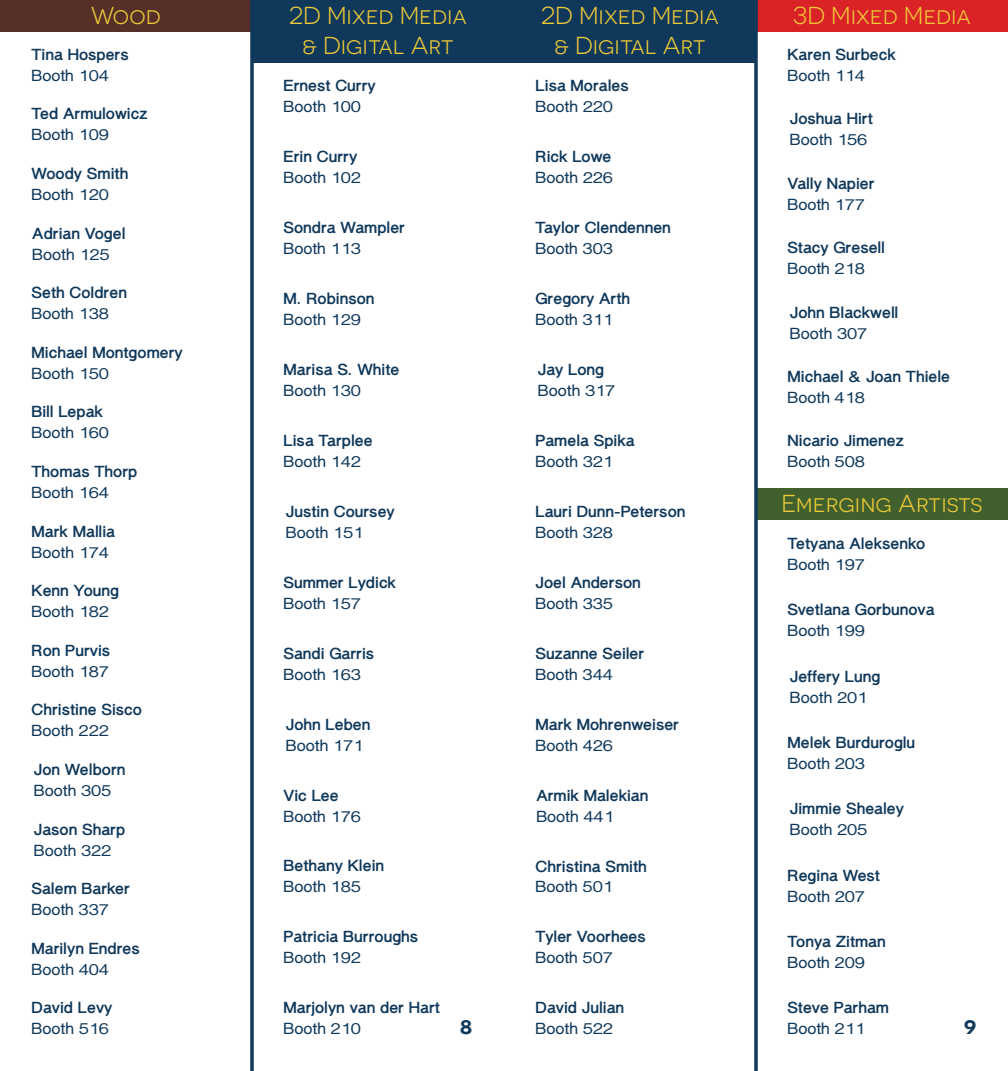
<style>
.page{position:relative;width:1008px;height:1071px;background:#fff}
.page>*{position:absolute;margin:0;border:0;box-sizing:border-box;transform-origin:0 0}
.t1{font:24.5px/29.4px "Novecentosanswide";color:#efca37;text-align:center}
.t2{font:600 24.5px "Novecentosanswide";color:#0f385b}
.t3{font:700 15.75px "Luzaine";color:#0f385b}
.t4{font:15.75px "Luzaine";color:#0f385b}
</style>
<div class="page">
<div style="left:0;top:0;width:252px;height:32px;background:#563028"></div>
<div style="left:252px;top:0;width:252px;height:63px;background:#0f385b"></div>
<svg style="left:250px;top:0;width:4px;height:1071px;background:#2b4f6e"></svg>
<div style="left:504px;top:0;width:252px;height:63px;background:#0f385b"></div>
<div style="left:756px;top:0;width:252px;height:32px;background:#d92327"></div>
<div style="left:756px;top:488px;width:252px;height:32px;background:#42602d"></div>
<svg style="left:754px;top:0;width:4px;height:1071px;background:#2b4f6d"></svg>
<h1 class="t1" style="left:91px;top:0;width:71px">Wood</h1>
<p class="t3" style="left:32px;top:45px;width:99px">Tina Hospers</p>
<p class="t4" style="left:32px;top:66px;width:79px">Booth 104</p>
<p class="t3" style="left:32px;top:105px;width:117px">Ted Armulowicz</p>
<p class="t4" style="left:32px;top:126px;width:79px">Booth 109</p>
<p class="t3" style="left:32px;top:164px;width:98px">Woody Smith</p>
<p class="t4" style="left:32px;top:185px;width:79px">Booth 120</p>
<p class="t3" style="left:32px;top:224px;width:95px">Adrian Vogel</p>
<p class="t4" style="left:32px;top:245px;width:79px">Booth 125</p>
<p class="t3" style="left:32px;top:284px;width:97px">Seth Coldren</p>
<p class="t4" style="left:32px;top:305px;width:79px">Booth 138</p>
<p class="t3" style="left:32px;top:343px;width:153px">Michael Montgomery</p>
<p class="t4" style="left:32px;top:364px;width:79px">Booth 150</p>
<p class="t3" style="left:32px;top:403px;width:73px">Bill Lepak</p>
<p class="t4" style="left:32px;top:424px;width:79px">Booth 160</p>
<p class="t3" style="left:32px;top:462px;width:107px">Thomas Thorp</p>
<p class="t4" style="left:32px;top:483px;width:79px">Booth 164</p>
<p class="t3" style="left:32px;top:522px;width:85px">Mark Mallia</p>
<p class="t4" style="left:32px;top:543px;width:79px">Booth 174</p>
<p class="t3" style="left:32px;top:582px;width:89px">Kenn Young</p>
<p class="t4" style="left:32px;top:603px;width:79px">Booth 182</p>
<p class="t3" style="left:32px;top:641px;width:80px">Ron Purvis</p>
<p class="t4" style="left:32px;top:662px;width:79px">Booth 187</p>
<p class="t3" style="left:32px;top:701px;width:112px">Christine Sisco</p>
<p class="t4" style="left:32px;top:722px;width:79px">Booth 222</p>
<p class="t3" style="left:34px;top:760px;width:93px">Jon Welborn</p>
<p class="t4" style="left:34px;top:781px;width:79px">Booth 305</p>
<p class="t3" style="left:34px;top:820px;width:93px">Jason Sharp</p>
<p class="t4" style="left:34px;top:841px;width:79px">Booth 322</p>
<p class="t3" style="left:32px;top:880px;width:100px">Salem Barker</p>
<p class="t4" style="left:32px;top:901px;width:79px">Booth 337</p>
<p class="t3" style="left:32px;top:939px;width:110px">Marilyn Endres</p>
<p class="t4" style="left:32px;top:960px;width:79px">Booth 404</p>
<p class="t3" style="left:32px;top:999px;width:82px">David Levy</p>
<p class="t4" style="left:32px;top:1020px;width:79px">Booth 516</p>
<h1 class="t1" style="left:793px;top:0;width:180px">3D Mixed Media</h1>
<p class="t3" style="left:788px;top:45px;width:110px">Karen Surbeck</p>
<p class="t4" style="left:788px;top:66px;width:79px">Booth 114</p>
<p class="t3" style="left:790px;top:110px;width:84px">Joshua Hirt</p>
<p class="t4" style="left:790px;top:131px;width:79px">Booth 156</p>
<p class="t3" style="left:787px;top:174px;width:89px">Vally Napier</p>
<p class="t4" style="left:787px;top:195px;width:79px">Booth 177</p>
<p class="t3" style="left:787px;top:238px;width:99px">Stacy Gresell</p>
<p class="t4" style="left:787px;top:260px;width:79px">Booth 218</p>
<p class="t3" style="left:790px;top:303px;width:110px">John Blackwell</p>
<p class="t4" style="left:790px;top:324px;width:79px">Booth 307</p>
<p class="t3" style="left:788px;top:367px;width:164px">Michael &amp; Joan Thiele</p>
<p class="t4" style="left:788px;top:388px;width:79px">Booth 418</p>
<p class="t3" style="left:788px;top:432px;width:118px">Nicario Jimenez</p>
<p class="t4" style="left:788px;top:453px;width:79px">Booth 508</p>
<h1 class="t1" style="left:781px;top:488px;width:203px">Emerging Artists</h1>
<h1 class="t1" style="left:289px;top:1px;width:179px">2D Mixed Media &amp; Digital Art</h1>
<p class="t3" style="left:284px;top:77px;width:94px">Ernest Curry</p>
<p class="t4" style="left:284px;top:98px;width:79px">Booth 100</p>
<p class="t3" style="left:284px;top:148px;width:75px">Erin Curry</p>
<p class="t4" style="left:284px;top:169px;width:79px">Booth 102</p>
<p class="t3" style="left:283px;top:219px;width:123px">Sondra Wampler</p>
<p class="t4" style="left:283px;top:240px;width:79px">Booth 113</p>
<p class="t3" style="left:284px;top:289px;width:92px">M. Robinson</p>
<p class="t4" style="left:284px;top:311px;width:79px">Booth 129</p>
<p class="t3" style="left:284px;top:360px;width:117px">Marisa S. White</p>
<p class="t4" style="left:284px;top:381px;width:79px">Booth 130</p>
<p class="t3" style="left:284px;top:431px;width:91px">Lisa Tarplee</p>
<p class="t4" style="left:284px;top:452px;width:79px">Booth 142</p>
<p class="t3" style="left:286px;top:502px;width:110px">Justin Coursey</p>
<p class="t4" style="left:286px;top:523px;width:79px">Booth 151</p>
<p class="t3" style="left:283px;top:573px;width:114px">Summer Lydick</p>
<p class="t4" style="left:283px;top:594px;width:79px">Booth 157</p>
<p class="t3" style="left:283px;top:644px;width:92px">Sandi Garris</p>
<p class="t4" style="left:283px;top:665px;width:79px">Booth 163</p>
<p class="t3" style="left:286px;top:715px;width:86px">John Leben</p>
<p class="t4" style="left:286px;top:736px;width:79px">Booth 171</p>
<p class="t3" style="left:283px;top:786px;width:57px">Vic Lee</p>
<p class="t4" style="left:283px;top:807px;width:79px">Booth 176</p>
<p class="t3" style="left:284px;top:857px;width:102px">Bethany Klein</p>
<p class="t4" style="left:284px;top:878px;width:79px">Booth 185</p>
<p class="t3" style="left:284px;top:928px;width:136px">Patricia Burroughs</p>
<p class="t4" style="left:284px;top:949px;width:79px">Booth 192</p>
<p class="t3" style="left:284px;top:999px;width:158px">Marjolyn van der Hart</p>
<p class="t4" style="left:284px;top:1020px;width:79px">Booth 210</p>
<h1 class="t1" style="left:541px;top:1px;width:179px">2D Mixed Media &amp; Digital Art</h1>
<p class="t3" style="left:536px;top:77px;width:95px">Lisa Morales</p>
<p class="t4" style="left:536px;top:98px;width:79px">Booth 220</p>
<p class="t3" style="left:536px;top:148px;width:77px">Rick Lowe</p>
<p class="t4" style="left:536px;top:169px;width:79px">Booth 226</p>
<p class="t3" style="left:536px;top:219px;width:137px">Taylor Clendennen</p>
<p class="t4" style="left:536px;top:240px;width:79px">Booth 303</p>
<p class="t3" style="left:536px;top:289px;width:96px">Gregory Arth</p>
<p class="t4" style="left:536px;top:311px;width:79px">Booth 311</p>
<p class="t3" style="left:538px;top:360px;width:68px">Jay Long</p>
<p class="t4" style="left:538px;top:381px;width:79px">Booth 317</p>
<p class="t3" style="left:536px;top:431px;width:100px">Pamela Spika</p>
<p class="t4" style="left:536px;top:452px;width:79px">Booth 321</p>
<p class="t3" style="left:536px;top:502px;width:151px">Lauri Dunn-Peterson</p>
<p class="t4" style="left:536px;top:523px;width:79px">Booth 328</p>
<p class="t3" style="left:788px;top:534px;width:139px">Tetyana Aleksenko</p>
<p class="t4" style="left:788px;top:555px;width:79px">Booth 197</p>
<p class="t3" style="left:788px;top:601px;width:149px">Svetlana Gorbunova</p>
<p class="t4" style="left:788px;top:622px;width:79px">Booth 199</p>
<p class="t3" style="left:790px;top:667px;width:92px">Jeffery Lung</p>
<p class="t4" style="left:790px;top:688px;width:79px">Booth 201</p>
<p class="t3" style="left:788px;top:733px;width:129px">Melek Burduroglu</p>
<p class="t4" style="left:788px;top:754px;width:79px">Booth 203</p>
<p class="t3" style="left:790px;top:800px;width:116px">Jimmie Shealey</p>
<p class="t4" style="left:790px;top:821px;width:79px">Booth 205</p>
<p class="t3" style="left:788px;top:866px;width:94px">Regina West</p>
<p class="t4" style="left:788px;top:887px;width:79px">Booth 207</p>
<p class="t3" style="left:536px;top:573px;width:107px">Joel Anderson</p>
<p class="t4" style="left:536px;top:594px;width:79px">Booth 335</p>
<p class="t3" style="left:536px;top:644px;width:110px">Suzanne Seiler</p>
<p class="t4" style="left:536px;top:665px;width:79px">Booth 344</p>
<p class="t3" style="left:536px;top:715px;width:145px">Mark Mohrenweiser</p>
<p class="t4" style="left:536px;top:736px;width:79px">Booth 426</p>
<p class="t3" style="left:536px;top:786px;width:114px">Armik Malekian</p>
<p class="t4" style="left:536px;top:807px;width:79px">Booth 441</p>
<p class="t3" style="left:536px;top:857px;width:113px">Christina Smith</p>
<p class="t4" style="left:536px;top:878px;width:79px">Booth 501</p>
<p class="t3" style="left:536px;top:928px;width:112px">Tyler Voorhees</p>
<p class="t4" style="left:536px;top:949px;width:79px">Booth 507</p>
<p class="t3" style="left:536px;top:999px;width:90px">David Julian</p>
<p class="t4" style="left:536px;top:1020px;width:79px">Booth 522</p>
<p class="t3" style="left:788px;top:932px;width:100px">Tonya Zitman</p>
<p class="t4" style="left:788px;top:954px;width:79px">Booth 209</p>
<p class="t3" style="left:788px;top:999px;width:103px">Steve Parham</p>
<h1 class="t2" style="left:460px;top:1011px;width:14px">8</h1>
<p class="t4" style="left:788px;top:1020px;width:79px">Booth 211</p>
<h1 class="t2" style="left:964px;top:1011px;width:14px">9</h1>
</div>
